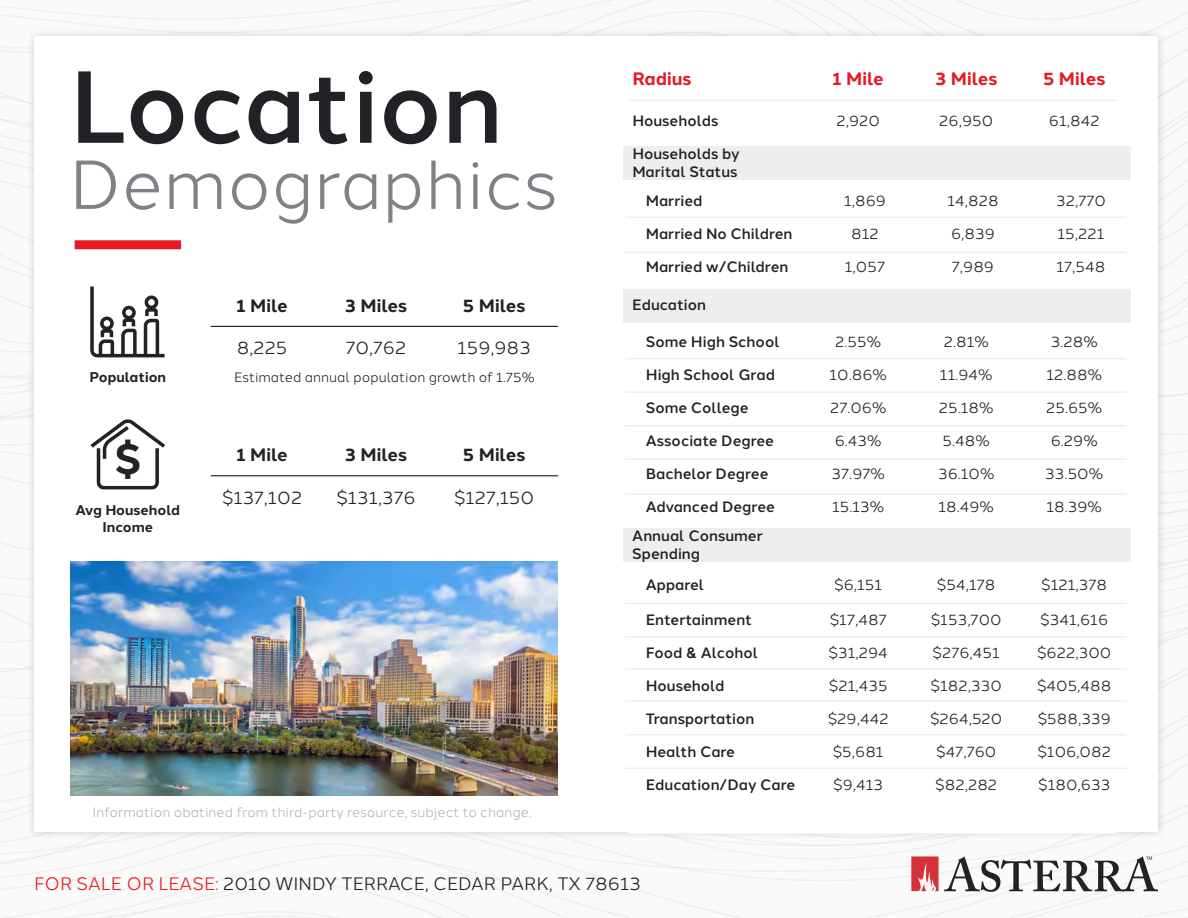
<style>
.page{position:relative;width:1188px;height:918px;background:#fff}
.page>*{position:absolute;margin:0;border:0;box-sizing:border-box;transform-origin:0 0}
.t1{font:500 102px "Halcom";color:#212126}
.t2{font:69px "Halcom";color:#808186}
.t3{font:700 42.15px "Halcom";color:#212126}
.t4{font:18px "Halcom";color:#212126}
.t5{font:700 18px "Halcom";color:#212126}
.t6{font:700 18px "Halcom";color:#e51a23}
.t7{font:15px "Halcom";color:#212126}
.t8{font:500 15px/18px "Halcom";color:#212126}
.t9{font:700 14.1px "Halcom";color:#212126}
.t10{font:13.5px "Halcom";color:#b0b1b5}
.t11{font:13.5px "Halcom";color:#231f20}
.s1{color:#e51a23}
</style>
<div class="page">
<div style="left:26px;top:28px;width:1140px;height:812px;background:#f0efef"></div>
<div style="left:34px;top:36px;width:1124px;height:796px;background:#fff"></div>
<svg style="left:911px;top:856px;width:247px;height:36px"></svg>
<svg style="left:90px;top:419px;width:75px;height:71px"></svg>
<div style="left:75px;top:240px;width:106px;height:9px;background:#e51a23"></div>
<hr style="left:211px;top:326px;width:347px;height:1px;background:#212126">
<hr style="left:211px;top:475px;width:347px;height:1px;background:#212126">
<img style="left:70px;top:561px;width:488px;height:235px">
<svg style="left:90px;top:286px;width:75px;height:72px"></svg>
<div style="left:100px;top:317px;width:14px;height:13px;border:4px solid #212126;border-radius:50%"></div>
<div style="left:122px;top:306px;width:14px;height:13px;border:4px solid #212126;border-radius:50%"></div>
<div style="left:145px;top:296px;width:13px;height:13px;border:4px solid #212126;border-radius:50%"></div>
<div style="left:623px;top:290px;width:507px;height:33px;background:#f0edee"></div>
<div style="left:623px;top:146px;width:507px;height:33px;background:#f0edee"></div>
<div style="left:623px;top:528px;width:507px;height:34px;background:#f0edee"></div>
<hr style="left:628px;top:100px;width:489px;height:1px;background:#f0edee">
<hr style="left:625px;top:217px;width:501px;height:1px;background:#f0edee">
<hr style="left:625px;top:252px;width:501px;height:1px;background:#f0edee">
<hr style="left:625px;top:358px;width:501px;height:1px;background:#f0edee">
<hr style="left:625px;top:391px;width:501px;height:2px;background:#f0edee">
<hr style="left:625px;top:425px;width:501px;height:1px;background:#f0edee">
<hr style="left:625px;top:458px;width:501px;height:2px;background:#f0edee">
<hr style="left:625px;top:493px;width:501px;height:2px;background:#f0edee">
<hr style="left:625px;top:603px;width:501px;height:1px;background:#f0edee">
<hr style="left:625px;top:636px;width:501px;height:2px;background:#f0edee">
<hr style="left:625px;top:668px;width:501px;height:2px;background:#f0edee">
<hr style="left:625px;top:700px;width:501px;height:2px;background:#f0edee">
<hr style="left:625px;top:734px;width:501px;height:2px;background:#f0edee">
<hr style="left:625px;top:768px;width:501px;height:1px;background:#f0edee">
<hr style="left:628px;top:832px;width:489px;height:1px;background:#fff">
<p class="t1" style="left:69px;top:25px;width:436px">Location</p>
<p class="t2" style="left:69px;top:130px;width:490px">Demographics</p>
<p class="t9" style="left:89px;top:366px;width:78px">Population</p>
<p class="t3" style="left:115px;top:426px;width:28px">$</p>
<p class="t9" style="left:75px;top:499px;width:106px">Avg Household</p>
<p class="t9" style="left:102px;top:515px;width:52px">Income</p>
<p class="t5" style="left:237px;top:291px;width:53px">1 Mile</p>
<p class="t5" style="left:345px;top:291px;width:64px">3 Miles</p>
<p class="t5" style="left:463px;top:291px;width:64px">5 Miles</p>
<p class="t4" style="left:237px;top:333px;width:52px">8,225</p>
<p class="t4" style="left:346px;top:333px;width:62px">70,762</p>
<p class="t4" style="left:458px;top:333px;width:75px">159,983</p>
<p class="t11" style="left:234px;top:366px;width:302px">Estimated annual population growth of 1.75%</p>
<p class="t5" style="left:236px;top:441px;width:53px">1 Mile</p>
<p class="t5" style="left:345px;top:441px;width:64px">3 Miles</p>
<p class="t5" style="left:463px;top:441px;width:64px">5 Miles</p>
<p class="t4" style="left:222px;top:483px;width:82px">$137,102</p>
<p class="t4" style="left:337px;top:483px;width:80px">$131,376</p>
<p class="t4" style="left:454px;top:483px;width:82px">$127,150</p>
<p class="t10" style="left:93px;top:802px;width:441px">Information obatined from third-party resource, subject to change.</p>
<p class="t6" style="left:632px;top:64px;width:61px">Radius</p>
<p class="t6" style="left:833px;top:64px;width:53px">1 Mile</p>
<p class="t6" style="left:935px;top:64px;width:64px">3 Miles</p>
<p class="t6" style="left:1043px;top:64px;width:64px">5 Miles</p>
<p class="t8" style="left:632px;top:111px;width:88px">Households</p>
<p class="t7" style="left:837px;top:109px;width:45px">2,920</p>
<p class="t7" style="left:939px;top:109px;width:56px">26,950</p>
<p class="t7" style="left:1049px;top:109px;width:52px">61,842</p>
<p class="t8" style="left:632px;top:144px;width:109px">Households by</p>
<p class="t8" style="left:632px;top:162px;width:107px">Marital Status</p>
<p class="t8" style="left:646px;top:190px;width:58px">Married</p>
<p class="t7" style="left:844px;top:189px;width:43px">1,869</p>
<p class="t7" style="left:947px;top:189px;width:53px">14,828</p>
<p class="t7" style="left:1056px;top:189px;width:51px">32,770</p>
<p class="t8" style="left:646px;top:223px;width:148px">Married No Children</p>
<p class="t7" style="left:851px;top:222px;width:29px">812</p>
<p class="t7" style="left:951px;top:222px;width:45px">6,839</p>
<p class="t7" style="left:1057px;top:222px;width:49px">15,221</p>
<p class="t8" style="left:646px;top:256px;width:144px">Married w/Children</p>
<p class="t7" style="left:845px;top:255px;width:42px">1,057</p>
<p class="t7" style="left:952px;top:255px;width:44px">7,989</p>
<p class="t7" style="left:1057px;top:255px;width:51px">17,548</p>
<p class="t8" style="left:632px;top:294px;width:75px">Education</p>
<p class="t8" style="left:646px;top:332px;width:136px">Some High School</p>
<p class="t7" style="left:835px;top:330px;width:47px">2.55%</p>
<p class="t7" style="left:944px;top:330px;width:47px">2.81%</p>
<p class="t7" style="left:1051px;top:330px;width:48px">3.28%</p>
<p class="t8" style="left:646px;top:365px;width:131px">High School Grad</p>
<p class="t7" style="left:830px;top:363px;width:59px">10.86%</p>
<p class="t7" style="left:940px;top:363px;width:54px">11.94%</p>
<p class="t7" style="left:1046px;top:363px;width:57px">12.88%</p>
<p class="t8" style="left:646px;top:398px;width:104px">Some College</p>
<p class="t7" style="left:830px;top:396px;width:58px">27.06%</p>
<p class="t7" style="left:939px;top:396px;width:56px">25.18%</p>
<p class="t7" style="left:1046px;top:396px;width:58px">25.65%</p>
<p class="t8" style="left:646px;top:431px;width:130px">Associate Degree</p>
<p class="t7" style="left:835px;top:429px;width:48px">6.43%</p>
<p class="t7" style="left:943px;top:429px;width:49px">5.48%</p>
<p class="t7" style="left:1051px;top:429px;width:48px">6.29%</p>
<p class="t8" style="left:646px;top:464px;width:124px">Bachelor Degree</p>
<p class="t7" style="left:832px;top:462px;width:55px">37.97%</p>
<p class="t7" style="left:938px;top:462px;width:58px">36.10%</p>
<p class="t7" style="left:1045px;top:462px;width:59px">33.50%</p>
<p class="t8" style="left:646px;top:497px;width:131px">Advanced Degree</p>
<p class="t7" style="left:832px;top:495px;width:54px">15.13%</p>
<p class="t7" style="left:938px;top:495px;width:57px">18.49%</p>
<p class="t7" style="left:1046px;top:495px;width:57px">18.39%</p>
<p class="t8" style="left:632px;top:525px;width:132px">Annual Consumer<br>Spending</p>
<p class="t8" style="left:646px;top:574px;width:60px">Apparel</p>
<p class="t7" style="left:834px;top:573px;width:50px">$6,151</p>
<p class="t7" style="left:937px;top:573px;width:60px">$54,178</p>
<p class="t7" style="left:1041px;top:573px;width:67px">$121,378</p>
<p class="t8" style="left:646px;top:609px;width:108px">Entertainment</p>
<p class="t7" style="left:830px;top:608px;width:58px">$17,487</p>
<p class="t7" style="left:931px;top:608px;width:72px">$153,700</p>
<p class="t7" style="left:1040px;top:608px;width:69px">$341,616</p>
<p class="t8" style="left:646px;top:642px;width:114px">Food &amp; Alcohol</p>
<p class="t7" style="left:829px;top:641px;width:61px">$31,294</p>
<p class="t7" style="left:933px;top:641px;width:69px">$276,451</p>
<p class="t7" style="left:1037px;top:641px;width:76px">$622,300</p>
<p class="t8" style="left:646px;top:675px;width:80px">Household</p>
<p class="t7" style="left:829px;top:674px;width:60px">$21,435</p>
<p class="t7" style="left:931px;top:674px;width:73px">$182,330</p>
<p class="t7" style="left:1037px;top:674px;width:76px">$405,488</p>
<p class="t8" style="left:646px;top:708px;width:110px">Transportation</p>
<p class="t7" style="left:828px;top:707px;width:62px">$29,442</p>
<p class="t7" style="left:930px;top:707px;width:74px">$264,520</p>
<p class="t7" style="left:1038px;top:707px;width:75px">$588,339</p>
<p class="t8" style="left:646px;top:741px;width:91px">Health Care</p>
<p class="t7" style="left:833px;top:740px;width:52px">$5,681</p>
<p class="t7" style="left:936px;top:740px;width:62px">$47,760</p>
<p class="t7" style="left:1037px;top:740px;width:75px">$106,082</p>
<p class="t8" style="left:646px;top:774px;width:151px">Education/Day Care</p>
<p class="t7" style="left:833px;top:773px;width:52px">$9,413</p>
<p class="t7" style="left:935px;top:773px;width:64px">$82,282</p>
<p class="t7" style="left:1038px;top:773px;width:74px">$180,633</p>
<p class="t4" style="left:34px;top:870px;width:608px"><span class="s1">FOR SALE OR LEASE:</span> 2010 WINDY TERRACE, CEDAR PARK, TX 78613</p>
</div>
